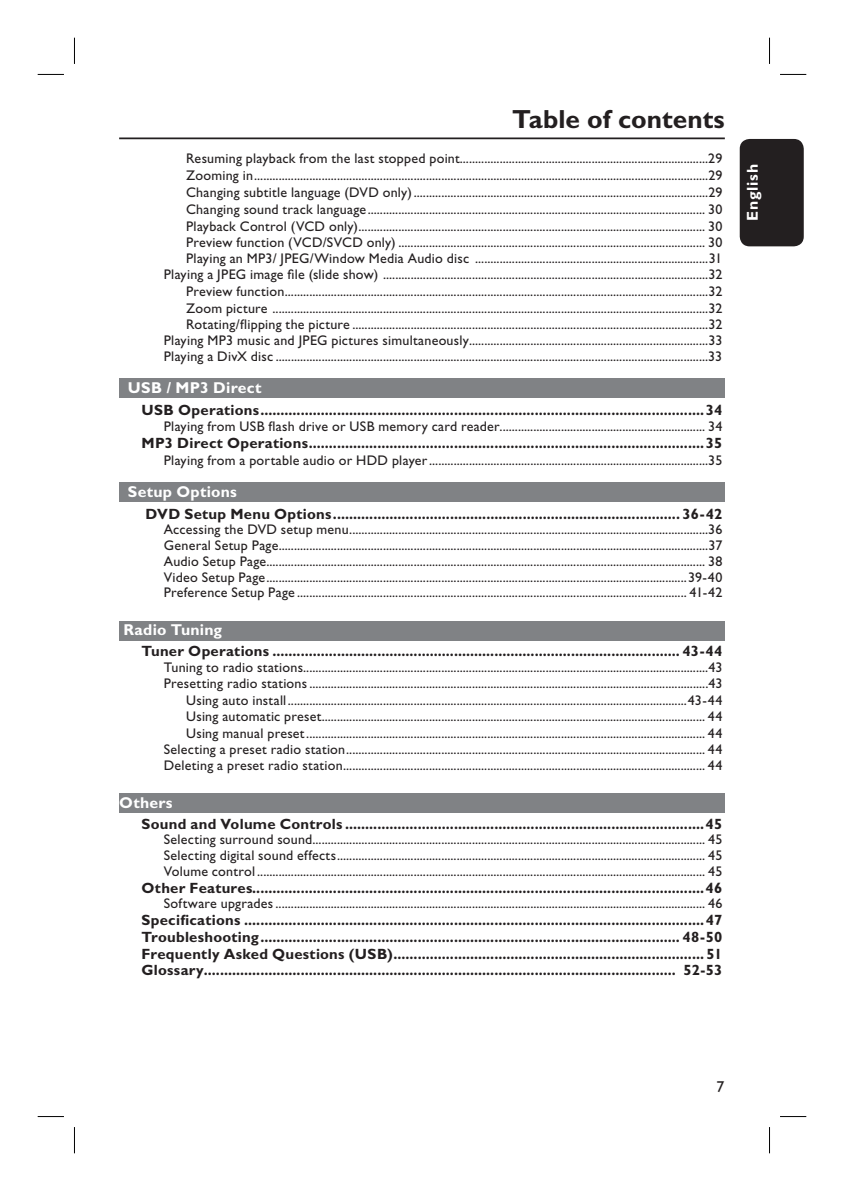
<style>
.page{position:relative;width:844px;height:1191px;background:#fff}
.page>*{position:absolute;margin:0;border:0;box-sizing:border-box;transform-origin:0 0}
.t1{font:700 26.25px "Gill Sans Std";color:#231f20}
.t2{font:700 15.75px "Gill Sans Std";letter-spacing:.02em;color:#fff}
.t3{font:700 15.75px "Gill Sans Std";letter-spacing:.05em;color:#fff}
.t4{font:15.75px "Gill Sans Std";color:#231f20}
.t5{font:700 14.88px/16.8px "Gill Sans Std";letter-spacing:.015em;color:#231f20;text-align:justify}
.t6{font:14px/16.4px "Gill Sans Std";letter-spacing:.015em;color:#231f20;text-align:right}
</style>
<div class="page">
<div style="left:739px;top:139px;width:64px;height:107px;background:#231f20;border-radius:10px"></div>
<div style="left:119px;top:378px;width:605px;height:20px;background:#808285"></div>
<div style="left:119px;top:482px;width:605px;height:20px;background:#808285"></div>
<div style="left:119px;top:621px;width:605px;height:19px;background:#808285"></div>
<div style="left:119px;top:793px;width:605px;height:20px;background:#808285"></div>
<hr style="left:119px;top:137px;width:605px;height:2px;background:#231f20">
<svg style="left:38px;top:74px;width:26px;height:1px"></svg>
<svg style="left:780px;top:74px;width:26px;height:1px"></svg>
<svg style="left:38px;top:1116px;width:26px;height:1px"></svg>
<svg style="left:780px;top:1116px;width:26px;height:1px"></svg>
<svg style="left:74px;top:38px;width:1px;height:26px"></svg>
<svg style="left:74px;top:1127px;width:1px;height:26px"></svg>
<svg style="left:769px;top:38px;width:1px;height:26px"></svg>
<svg style="left:769px;top:1127px;width:1px;height:26px"></svg>
<h1 class="t1" style="left:512px;top:109px;width:214px">Table of contents</h1>
<p class="t6" style="left:164px;top:152px;width:560px">Resuming playback from the last stopped point.................................................................................29<br>Zooming in ....................................................................................................................................................29<br>Changing subtitle language (DVD only) ................................................................................................29<br>Changing sound track language .............................................................................................................. 30<br>Playback Control (VCD only) ................................................................................................................. 30<br>Preview function (VCD/SVCD only) .................................................................................................... 30<br>Playing an MP3/ JPEG/Window Media Audio disc ............................................................................31<br>Playing a JPEG image file (slide show) ..........................................................................................................32<br>Preview function ..........................................................................................................................................32<br>Zoom picture ..............................................................................................................................................32<br>Rotating/flipping the picture ....................................................................................................................32<br>Playing MP3 music and JPEG pictures simultaneously..............................................................................33<br>Playing a DivX disc .............................................................................................................................................33</p>
<p class="t2" style="left:128px;top:382px;width:135px">USB / MP3 Direct</p>
<p class="t5" style="left:141px;top:403px;width:582px">USB Operations ..............................................................................................................34</p>
<p class="t6" style="left:164px;top:420px;width:560px">Playing from USB flash drive or USB memory card reader................................................................... 34</p>
<p class="t5" style="left:141px;top:436px;width:582px">MP3 Direct Operations ..................................................................................................35</p>
<p class="t6" style="left:164px;top:453px;width:560px">Playing from a portable audio or HDD player ...........................................................................................35</p>
<p class="t2" style="left:128px;top:486px;width:110px">Setup Options</p>
<p class="t5" style="left:146px;top:507px;width:578px">DVD Setup Menu Options ...................................................................................... 36-42</p>
<p class="t6" style="left:164px;top:523px;width:560px;line-height:15.8px;text-align:justify">Accessing the DVD setup menu .....................................................................................................................36<br>General Setup Page ............................................................................................................................................37<br>Audio Setup Page ............................................................................................................................................... 38<br>Video Setup Page .........................................................................................................................................39-40<br>Preference Setup Page ............................................................................................................................... 41-42</p>
<p class="t2" style="left:123px;top:624px;width:100px">Radio Tuning</p>
<p class="t5" style="left:141px;top:644px;width:582px">Tuner Operations ..................................................................................................... 43-44</p>
<p class="t6" style="left:164px;top:660px;width:560px">Tuning to radio stations ....................................................................................................................................43<br>Presetting radio stations ..................................................................................................................................43<br>Using auto install ..................................................................................................................................43-44<br>Using automatic preset ............................................................................................................................. 44<br>Using manual preset .................................................................................................................................. 44<br>Selecting a preset radio station ..................................................................................................................... 44<br>Deleting a preset radio station ...................................................................................................................... 44</p>
<p class="t2" style="left:119px;top:797px;width:55px">Others</p>
<p class="t5" style="left:141px;top:816px;width:582px">Sound and Volume Controls .........................................................................................45</p>
<p class="t6" style="left:164px;top:833px;width:560px;line-height:15.8px;text-align:justify">Selecting surround sound ................................................................................................................................ 45<br>Selecting digital sound effects ........................................................................................................................ 45<br>Volume control .................................................................................................................................................. 45</p>
<p class="t5" style="left:141px;top:880px;width:582px">Other Features................................................................................................................46</p>
<p class="t6" style="left:164px;top:897px;width:560px">Software upgrades ............................................................................................................................................ 46</p>
<p class="t5" style="left:141px;top:913px;width:582px">Specifications ..................................................................................................................47<br>Troubleshooting ........................................................................................................ 48-50<br>Frequently Asked Questions (USB) ............................................................................. 51<br>Glossary..................................................................................................................... 52-53</p>
<p class="t3" style="left:746px;top:221px;width:58px;rotate:-90deg">English</p>
<p class="t4" style="left:716px;top:1080px;width:9px">7</p>
</div>
